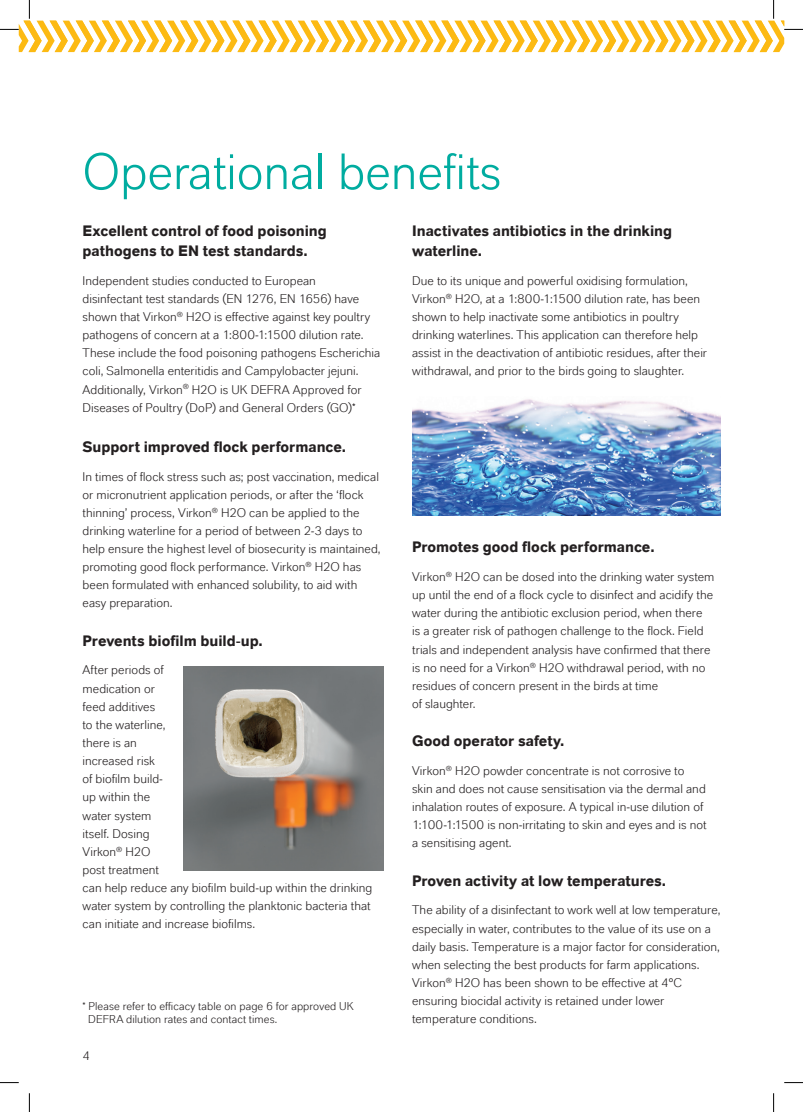
<style>
.page{position:relative;width:803px;height:1112px;background:#fff}
.page>*{position:absolute;margin:0;border:0;box-sizing:border-box;transform-origin:0 0}
.t1{font:50px "Lanxess";color:#00aca0}
.t2{font:700 15px/20px "Lanxess";color:#231f20}
.t3{font:12.5px/18.1px "Lanxess";letter-spacing:.005em;color:#231f20}
.t4{font:11.25px/13.8px "Lanxess";letter-spacing:.01em;color:#231f20}
</style>
<div class="page">
<img style="left:183px;top:666px;width:201px;height:204px">
<img style="left:412px;top:399px;width:308px;height:116px">
<svg style="left:0;top:1082px;width:19px;height:1px"></svg>
<svg style="left:784px;top:1082px;width:19px;height:1px"></svg>
<svg style="left:29px;top:1093px;width:1px;height:18px"></svg>
<svg style="left:0;top:0;width:803px;height:52px"></svg>
<svg style="left:773px;top:1093px;width:1px;height:18px"></svg>
<h1 class="t1" style="left:83px;top:140px;width:420px">Operational benefits</h1>
<p class="t2" style="left:83px;top:219px;width:246px">Excellent control of food poisoning pathogens to EN test standards.</p>
<p class="t3" style="left:83px;top:271px;width:299px">Independent studies conducted to European<br>disinfectant test standards (EN 1276, EN 1656) have shown that Virkon<sup>®</sup> H2O is effective against key poultry pathogens of concern at a 1:800-1:1500 dilution rate.<br>These include the food poisoning pathogens Escherichia coli, Salmonella enteritidis and Campylobacter jejuni.<br>Additionally, Virkon<sup>®</sup> H2O is UK DEFRA Approved for Diseases of Poultry (DoP) and General Orders (GO)*</p>
<p class="t2" style="left:83px;top:435px;width:265px">Support improved flock performance.</p>
<p class="t3" style="left:83px;top:466px;width:300px">In times of flock stress such as; post vaccination, medical or micronutrient application periods, or after the ‘flock thinning’ process, Virkon<sup>®</sup> H2O can be applied to the drinking waterline for a period of between 2-3 days to help ensure the highest level of biosecurity is maintained, promoting good flock performance. Virkon<sup>®</sup> H2O has been formulated with enhanced solubility, to aid with easy preparation.</p>
<p class="t2" style="left:83px;top:629px;width:182px">Prevents biofilm build-up.</p>
<p class="t3" style="left:83px;top:660px;width:291px">After periods of<br>medication or<br>feed additives<br>to the waterline,<br>there is an<br>increased risk<br>of biofilm build-<br>up within the<br>water system<br>itself. Dosing<br>Virkon<sup>®</sup> H2O<br>post treatment<br>can help reduce any biofilm build-up within the drinking water system by controlling the planktonic bacteria that can initiate and increase biofilms.</p>
<p class="t2" style="left:412px;top:219px;width:262px">Inactivates antibiotics in the drinking waterline.</p>
<p class="t3" style="left:412px;top:271px;width:296px">Due to its unique and powerful oxidising formulation, Virkon<sup>®</sup> H2O, at a 1:800-1:1500 dilution rate, has been shown to help inactivate some antibiotics in poultry drinking waterlines. This application can therefore help assist in the deactivation of antibiotic residues, after their withdrawal, and prior to the birds going to slaughter.</p>
<p class="t2" style="left:412px;top:536px;width:244px">Promotes good flock performance.</p>
<p class="t3" style="left:412px;top:567px;width:304px">Virkon<sup>®</sup> H2O can be dosed into the drinking water system up until the end of a flock cycle to disinfect and acidify the water during the antibiotic exclusion period, when there<br>is a greater risk of pathogen challenge to the flock. Field trials and independent analysis have confirmed that there is no need for a Virkon<sup>®</sup> H2O withdrawal period, with no residues of concern present in the birds at time<br>of slaughter.</p>
<p class="t2" style="left:412px;top:729px;width:154px">Good operator safety.</p>
<p class="t3" style="left:412px;top:761px;width:296px">Virkon<sup>®</sup> H2O powder concentrate is not corrosive to skin and does not cause sensitisation via the dermal and inhalation routes of exposure. A typical in-use dilution of 1:100-1:1500 is non-irritating to skin and eyes and is not a sensitising agent.</p>
<p class="t2" style="left:412px;top:869px;width:255px">Proven activity at low temperatures.</p>
<p class="t3" style="left:412px;top:900px;width:310px">The ability of a disinfectant to work well at low temperature, especially in water, contributes to the value of its use on a daily basis. Temperature is a major factor for consideration, when selecting the best products for farm applications.<br>Virkon<sup>®</sup> H2O has been shown to be effective at 4°C ensuring biocidal activity is retained under lower temperature conditions.</p>
<p class="t4" style="left:88px;top:998px;width:267px;text-indent:-6px">* Please refer to efficacy table on page 6 for approved UK<br>DEFRA dilution rates and contact times.</p>
<p class="t3" style="left:82px;top:1045px;width:9px">4</p>
</div>
